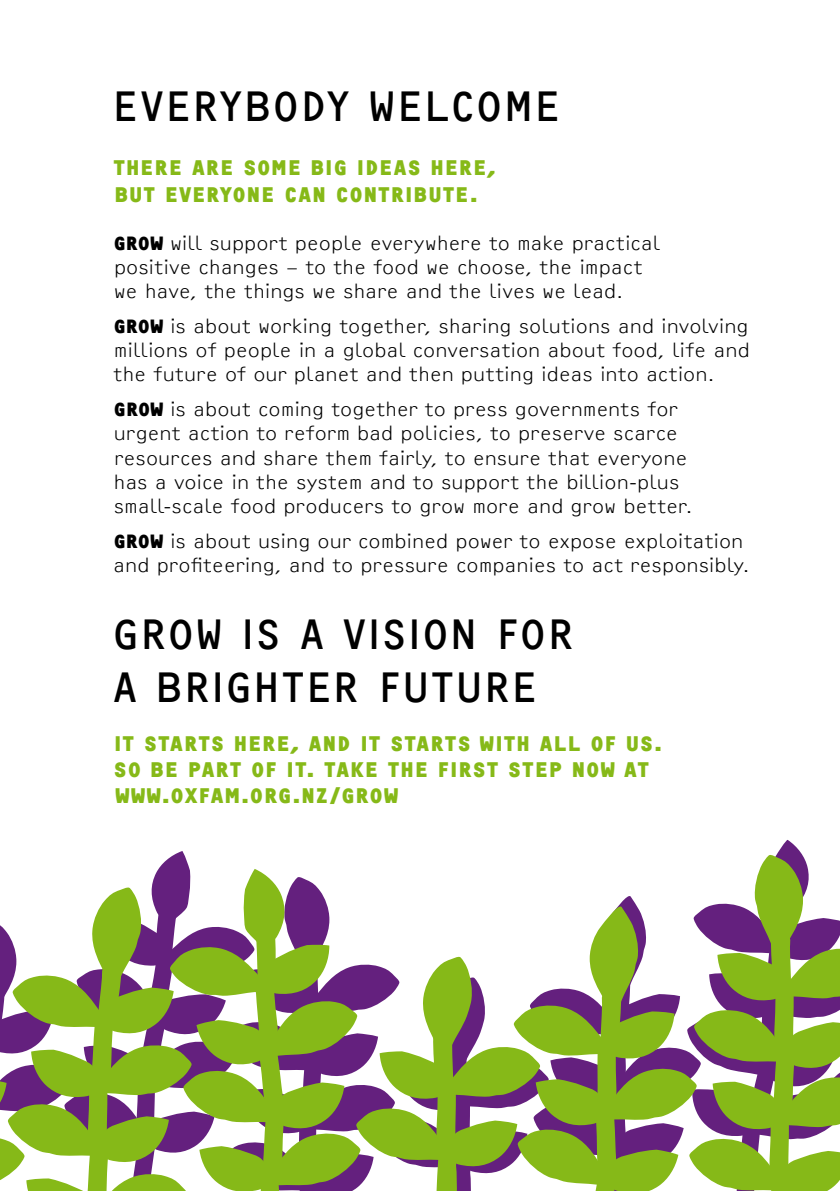
<style>
.page{position:relative;width:840px;height:1191px;background:#fff}
.page>*{position:absolute;margin:0;border:0;box-sizing:border-box;transform-origin:0 0}
.t1{font:44px "OCRF Pro";letter-spacing:-.01em;color:#000}
.t2{font:700 22px/26.4px "OCRF Pro";letter-spacing:.005em;color:#86b918}
.t3{font:300 20px/24px "OCRF Pro";letter-spacing:-.04em;color:#000}
.t4{font:700 20px "OCRF Pro";color:#000}
</style>
<div class="page">
<svg style="left:0;top:839px;width:839px;height:352px"></svg>
<h1 class="t1" style="left:111px;top:71px;width:159px">EVERYBOD</h1>
<h1 class="t1" style="left:325px;top:71px;width:124px">Y WELCOM</h1>
<h1 class="t1" style="left:533px;top:71px;width:30px">E</h1>
<p class="t2" style="left:113px;top:151px;width:384px">THERE ARE SOME BIG IDEAS HERE,<br>BUT EVE RYONE CAN CONTRIBUTE .</p>
<p class="t4" style="left:113px;top:226px;width:14px">GROW</p>
<p class="t3" style="left:113px;top:229px;width:548px;text-indent:56px">will support people everywhere to make practical positive changes – to the food we choose, the impact we have, the things we share and the lives we lead.</p>
<p class="t4" style="left:113px;top:309px;width:14px">GROW</p>
<p class="t3" style="left:113px;top:312px;width:638px;text-align:justify;text-indent:56px">is about working together, sharing solutions and involving millions of people in a global conversation about food, life and the future of our planet and then putting ideas into action.</p>
<p class="t4" style="left:113px;top:392px;width:14px">GROW</p>
<p class="t3" style="left:113px;top:395px;width:581px;text-indent:56px">is about coming together to press governments for urgent action to reform bad policies, to preserve scarce resources and share them fairly, to ensure that everyone has a voice in the system and to support the billion-plus small-scale food producers to grow more and grow better.</p>
<p class="t4" style="left:113px;top:524px;width:14px">GROW</p>
<p class="t3" style="left:113px;top:527px;width:638px;text-indent:57px">is about using our combined power to expose exploitation and profiteering, and to pressure companies to act responsibly.</p>
<h1 class="t1" style="left:111px;top:598px;width:253px">GROW IS A VISION</h1>
<h1 class="t1" style="left:495px;top:598px;width:25px">FOR</h1>
<h1 class="t1" style="left:113px;top:651px;width:66px">A BRIG</h1>
<h1 class="t1" style="left:252px;top:651px;width:287px">HTER FUTURE</h1>
<p class="t2" style="left:113px;top:726px;width:550px">IT STARTS HE RE, AND IT STARTS WITH ALL OF US.<br>SO BE PART OF IT. TAKE THE FIRST STE P NOW AT<br>WWW.OXFAM.ORG.NZ/GROW</p>
</div>
